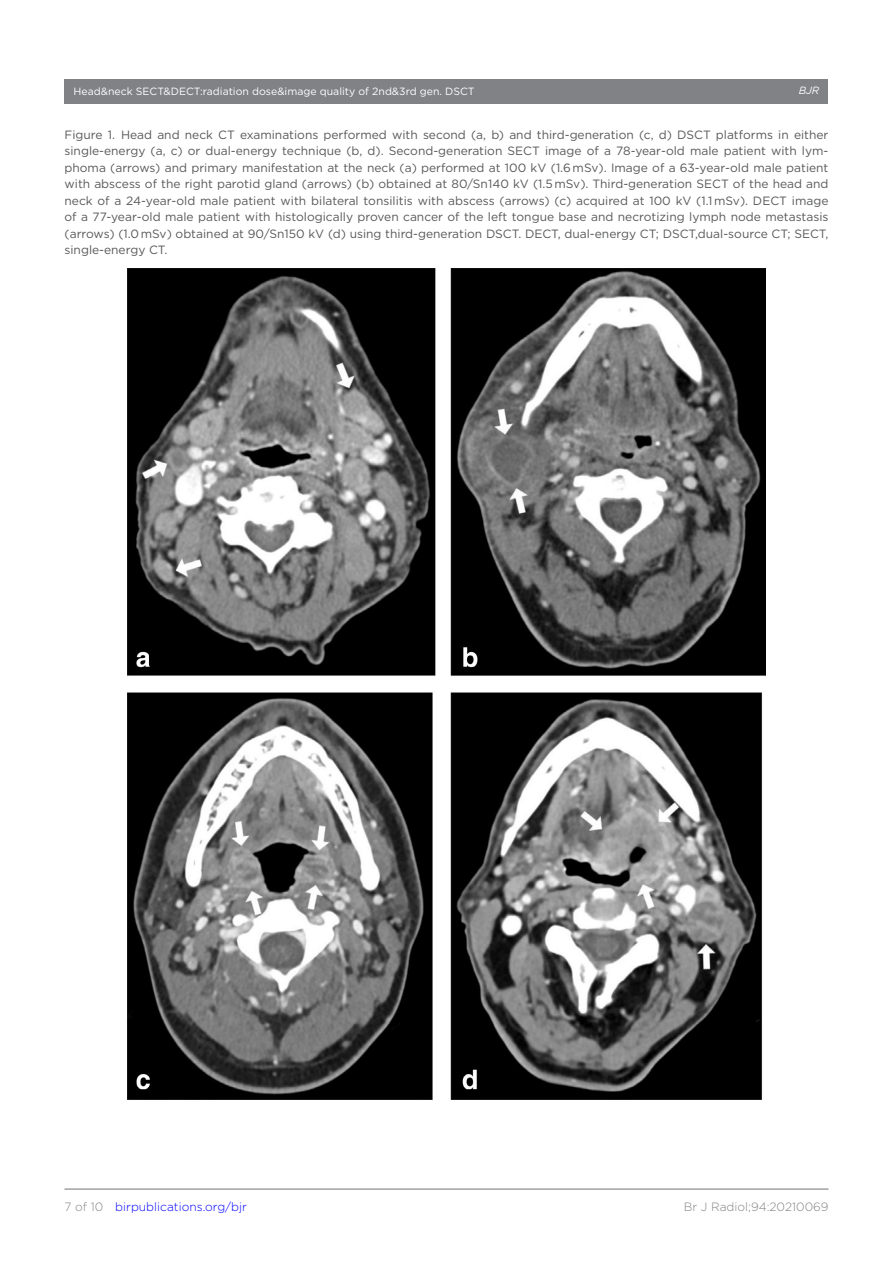
<style>
.page{position:relative;width:893px;height:1263px;background:#fff}
.page>*{position:absolute;margin:0;border:0;box-sizing:border-box;transform-origin:0 0}
.t1{font:12px/16.5px "Gotham";color:#57585a;text-align:justify}
.t2{font:300 12px "Gotham";color:#00f}
.t3{font:300 12px "Gotham";color:#808285}
.t4{font:10.5px "Gotham";color:#fff}
.t5{font:italic 10.5px "Gotham";color:#fff}
.s1{color:#808285}
</style>
<div class="page">
<hr style="left:64px;top:1188px;width:764px;height:2px;background:#808285">
<div style="left:64px;top:79px;width:764px;height:24px;background:#808285"></div>
<img style="left:128px;top:268px;width:637px;height:831px">
<p class="t4" style="left:74px;top:85px;width:403px">Head&amp;neck SECT&amp;DECT:radiation dose&amp;image quality of 2nd&amp;3rd gen. DSCT</p>
<p class="t5" style="left:799px;top:85px;width:22px">BJR</p>
<p class="t1" style="left:64px;top:126px;width:765px">Figure 1. Head and neck CT examinations performed with second (a, b) and third-generation (c, d) DSCT platforms in either single-energy (a, c) or dual-energy technique (b, d). Second-generation SECT image of a 78-year-old male patient with lym&shy;phoma (arrows) and primary manifestation at the neck (a) performed at 100 kV (1.6 mSv). Image of a 63-year-old male patient with abscess of the right parotid gland (arrows) (b) obtained at 80/Sn140 kV (1.5 mSv). Third-generation SECT of the head and neck of a 24-year-old male patient with bilateral tonsilitis with abscess (arrows) (c) acquired at 100 kV (1.1 mSv). DECT image of a 77-year-old male patient with histologically proven cancer of the left tongue base and necrotizing lymph node metastasis (arrows) (1.0 mSv) obtained at 90/Sn150 kV (d) using third-generation DSCT. DECT, dual-energy CT; DSCT,dual-source CT; SECT, single-energy CT.</p>
<p class="t2" style="left:64px;top:1199px;width:184px"><span class="s1">7 of 10</span> birpublications.org/bjr</p>
<p class="t3" style="left:684px;top:1199px;width:146px">Br J Radiol;94:20210069</p>
</div>
